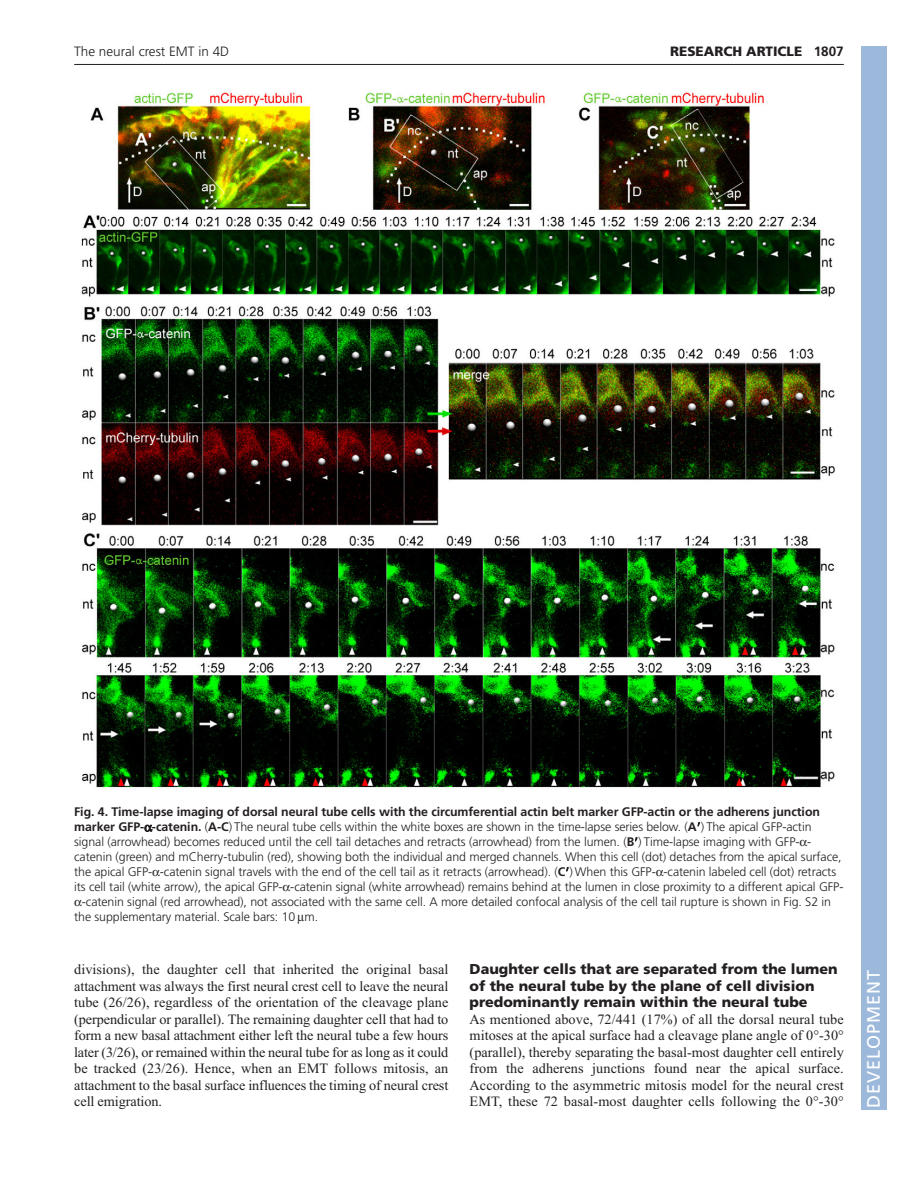
<style>
.page{position:relative;width:918px;height:1188px;background:#fff}
.page>*{position:absolute;margin:0;border:0;box-sizing:border-box;transform-origin:0 0}
.t1{font:18px "Frutiger LT Std";letter-spacing:.055em;color:#fff}
.t2{font:14.25px/16.5px "Times New Roman";color:#231f20;text-align:justify}
.t3{font:900 14.25px/16.5px "Frutiger LT Std";color:#231f20}
.t4{font:300 13.5px "Frutiger LT Std";color:#231f20}
.t5{font:900 13.5px "Frutiger LT Std";color:#231f20}
.t6{font:300 12.3px "Frutiger LT Std";letter-spacing:-.005em;color:#231f20}
.t7{font:700 12.3px "Frutiger LT Std";letter-spacing:-.005em;color:#231f20}
.s1{font-weight:700}
.s2{font-family:"Mathematical Pi One";font-weight:400}
</style>
<div class="page">
<hr style="left:74px;top:64px;width:770px;height:1px;background:#231f20">
<img style="left:81px;top:91px;width:754px;height:698px">
<div style="left:861px;top:46px;width:25px;height:1064px;background:#9cb9db"></div>
<p class="t4" style="left:74px;top:46px;width:156px">The neural crest EMT in 4D</p>
<p class="t5" style="left:670px;top:46px;width:175px">RESEARCH ARTICLE <span class="s1">1807</span></p>
<p class="t7" style="left:74px;top:807px;width:747px">Fig. 4. Time-lapse imaging of dorsal neural tube cells with the circumferential actin belt marker GFP-actin or the adherens junction</p>
<p class="t6" style="left:74px;top:822px;width:739px"><span class="s1">marker GFP- -catenin.</span> (<span class="s1">A-C</span>) The neural tube cells within the white boxes are shown in the time-lapse series below. (<span class="s1">A</span><span class="s2">-</span>) The apical GFP-actin</p>
<p class="t6" style="left:74px;top:837px;width:739px">signal (arrowhead) becomes reduced until the cell tail detaches and retracts (arrowhead) from the lumen. (<span class="s1">B</span><span class="s2">-</span>) Time-lapse imaging with GFP- -</p>
<p class="t6" style="left:74px;top:852px;width:769px">catenin (green) and mCherry-tubulin (red), showing both the individual and merged channels. When this cell (dot) detaches from the apical surface,</p>
<p class="t6" style="left:74px;top:867px;width:763px">the apical GFP- -catenin signal travels with the end of the cell tail as it retracts (arrowhead). (<span class="s1">C</span><span class="s2">-</span>) When this GFP- -catenin labeled cell (dot) retracts</p>
<p class="t6" style="left:74px;top:882px;width:771px">its cell tail (white arrow), the apical GFP- -catenin signal (white arrowhead) remains behind at the lumen in close proximity to a different apical GFP-</p>
<p class="t6" style="left:82px;top:897px;width:751px">-catenin signal (red arrowhead), not associated with the same cell. A more detailed confocal analysis of the cell tail rupture is shown in Fig. S2 in</p>
<p class="t6" style="left:74px;top:912px;width:246px">the supplementary material. Scale bars: 10 m.</p>
<p class="t2" style="left:74px;top:963px;width:376px">divisions), the daughter cell that inherited the original basal attachment was always the first neural crest cell to leave the neural tube (26/26), regardless of the orientation of the cleavage plane (perpendicular or parallel). The remaining daughter cell that had to form a new basal attachment either left the neural tube a few hours later (3/26), or remained within the neural tube for as long as it could be tracked (23/26). Hence, when an EMT follows mitosis, an attachment to the basal surface influences the timing of neural crest cell emigration.</p>
<p class="t3" style="left:470px;top:962px;width:370px">Daughter cells that are separated from the lumen of the neural tube by the plane of cell division predominantly remain within the neural tube</p>
<p class="t2" style="left:470px;top:1012px;width:376px">As mentioned above, 72/441 (17%) of all the dorsal neural tube mitoses at the apical surface had a cleavage plane angle of 0°-30° (parallel), thereby separating the basal-most daughter cell entirely from the adherens junctions found near the apical surface.<br>According to the asymmetric mitosis model for the neural crest EMT, these 72 basal-most daughter cells following the 0°-30°</p>
<p class="t1" style="left:863px;top:1108px;width:140px;rotate:-90deg">DEVELOPMENT</p>
</div>
